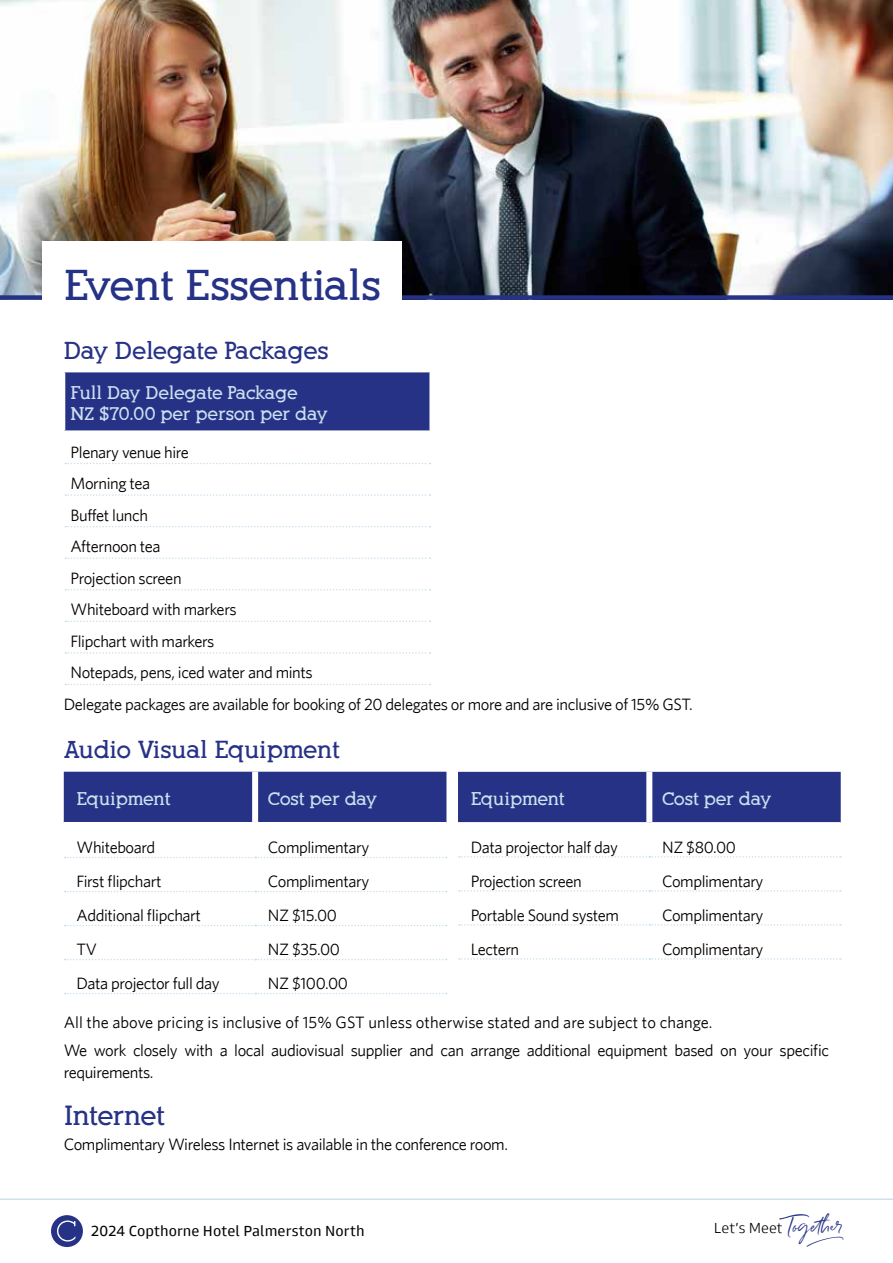
<style>
.page{position:relative;width:893px;height:1263px;background:#fff}
.page>*{position:absolute;margin:0;border:0;box-sizing:border-box;transform-origin:0 0}
.t1{font:700 42px "Alexandria FLF";color:#263286}
.t2{font:700 27px "Alexandria FLF";letter-spacing:-.015em;color:#263286}
.t3{font:700 24px "Alexandria FLF";color:#263286}
.t4{font:700 18px/21.6px "Alexandria FLF";color:#cce0ef}
.t5{font:18px "Belluga Solid Extra Chars 2";color:#263286}
.t6{font:16.5px/31.5px "Whitney HTF";letter-spacing:-.025em;color:#000}
.t7{font:16.5px "Whitney HTF";color:#000}
.t8{font:15px "Goldman Sans";letter-spacing:.005em;color:#000}
.t9{font:300 15px "Goldman Sans";color:#000}
.s1{color:#263286}
.s2{font-family:"Belluga Solid";font-weight:400;font-size:18px;color:#263286}
</style>
<div class="page">
<div style="left:65px;top:372px;width:365px;height:59px;background:#263286"></div>
<hr style="left:429px;top:372px;width:2px;height:58px;background:#fff">
<hr style="left:64px;top:430px;width:367px;height:2px;background:#fff">
<svg style="left:65px;top:463px;width:365px;height:1px"></svg>
<svg style="left:65px;top:494px;width:365px;height:2px"></svg>
<svg style="left:65px;top:526px;width:365px;height:1px"></svg>
<svg style="left:65px;top:557px;width:365px;height:2px"></svg>
<svg style="left:65px;top:589px;width:365px;height:1px"></svg>
<svg style="left:65px;top:621px;width:365px;height:1px"></svg>
<svg style="left:65px;top:652px;width:365px;height:2px"></svg>
<svg style="left:65px;top:684px;width:365px;height:1px"></svg>
<img style="left:0;top:0;width:893px;height:295px">
<div style="left:0;top:295px;width:893px;height:5px;background:#263286"></div>
<div style="left:43px;top:242px;width:359px;height:85px;background:#fff"></div>
<div style="left:64px;top:772px;width:382px;height:50px;background:#263286"></div>
<div style="left:252px;top:772px;width:6px;height:50px;background:#fff"></div>
<svg style="left:65px;top:857px;width:382px;height:1px"></svg>
<svg style="left:65px;top:891px;width:382px;height:1px"></svg>
<svg style="left:65px;top:925px;width:382px;height:1px"></svg>
<svg style="left:65px;top:959px;width:382px;height:1px"></svg>
<svg style="left:65px;top:993px;width:382px;height:1px"></svg>
<div style="left:458px;top:772px;width:383px;height:50px;background:#263286"></div>
<div style="left:646px;top:772px;width:6px;height:50px;background:#fff"></div>
<svg style="left:459px;top:856px;width:382px;height:2px"></svg>
<svg style="left:459px;top:890px;width:382px;height:2px"></svg>
<svg style="left:459px;top:924px;width:382px;height:2px"></svg>
<svg style="left:459px;top:958px;width:382px;height:2px"></svg>
<div style="left:51px;top:1215px;width:32px;height:32px;background:#263286;border-radius:50%"></div>
<svg style="left:57px;top:1220px;width:18px;height:21px"></svg>
<hr style="left:0;top:1198px;width:893px;height:2px;background:#cce0ef">
<h1 class="t1" style="left:64px;top:263px;width:318px">Event Essentials</h1>
<h3 class="t3" style="left:64px;top:338px;width:266px">Day Delegate Packages</h3>
<p class="t4" style="left:71px;top:382px;width:340px">Full Day Delegate Package<br>NZ $70.00 per person per day <span class="s1">includes:</span></p>
<p class="t6" style="left:71px;top:436px;width:244px">Plenary venue hire<br>Morning tea<br>Buffet lunch<br>Afternoon tea<br>Projection screen<br>Whiteboard with markers<br>Flipchart with markers<br>Notepads, pens, iced water and mints</p>
<p class="t6" style="left:64px;top:688px;width:630px">Delegate packages are available for booking of 20 delegates or more and are inclusive of 15% GST.</p>
<h3 class="t3" style="left:64px;top:737px;width:278px">Audio Visual Equipment</h3>
<p class="t4" style="left:77px;top:788px;width:96px">Equipment</p>
<p class="t4" style="left:268px;top:788px;width:111px">Cost per day</p>
<p class="t6" style="left:77px;top:831px;width:80px">Whiteboard</p>
<p class="t6" style="left:268px;top:831px;width:103px">Complimentary</p>
<p class="t6" style="left:77px;top:865px;width:87px">First flipchart</p>
<p class="t6" style="left:268px;top:865px;width:103px">Complimentary</p>
<p class="t6" style="left:77px;top:899px;width:126px">Additional flipchart</p>
<p class="t6" style="left:268px;top:899px;width:71px">NZ $15.00</p>
<p class="t6" style="left:77px;top:933px;width:22px">TV</p>
<p class="t6" style="left:268px;top:933px;width:74px">NZ $35.00</p>
<p class="t6" style="left:77px;top:967px;width:145px">Data projector full day</p>
<p class="t6" style="left:268px;top:967px;width:82px">NZ $100.00</p>
<p class="t4" style="left:471px;top:788px;width:96px">Equipment</p>
<p class="t4" style="left:662px;top:788px;width:111px">Cost per day</p>
<p class="t6" style="left:471px;top:831px;width:149px">Data projector half day</p>
<p class="t6" style="left:662px;top:831px;width:75px">NZ $80.00</p>
<p class="t6" style="left:471px;top:865px;width:113px">Projection screen</p>
<p class="t6" style="left:662px;top:865px;width:103px">Complimentary</p>
<p class="t6" style="left:471px;top:899px;width:150px">Portable Sound system</p>
<p class="t6" style="left:662px;top:899px;width:103px">Complimentary</p>
<p class="t6" style="left:471px;top:933px;width:50px">Lectern</p>
<p class="t6" style="left:662px;top:933px;width:103px">Complimentary</p>
<p class="t7" style="left:64px;top:1013px;width:650px">All the above pricing is inclusive of 15% GST unless otherwise stated and are subject to change.</p>
<p class="t6" style="left:64px;top:1038px;width:767px;line-height:22.5px">We work closely with a local audiovisual supplier and can arrange additional equipment based on your specific requirements.</p>
<h2 class="t2" style="left:64px;top:1101px;width:103px">Internet</h2>
<p class="t6" style="left:64px;top:1128px;width:446px">Complimentary Wireless Internet is available in the conference room.</p>
<p class="t8" style="left:91px;top:1222px;width:275px">2024 Copthorne Hotel Palmerston North</p>
<p class="t9" style="left:714px;top:1218px;width:130px">Let’s Meet <span class="s2">Together</span></p>
<p class="t5" style="left:804px;top:1226px;width:44px">P</p>
</div>
